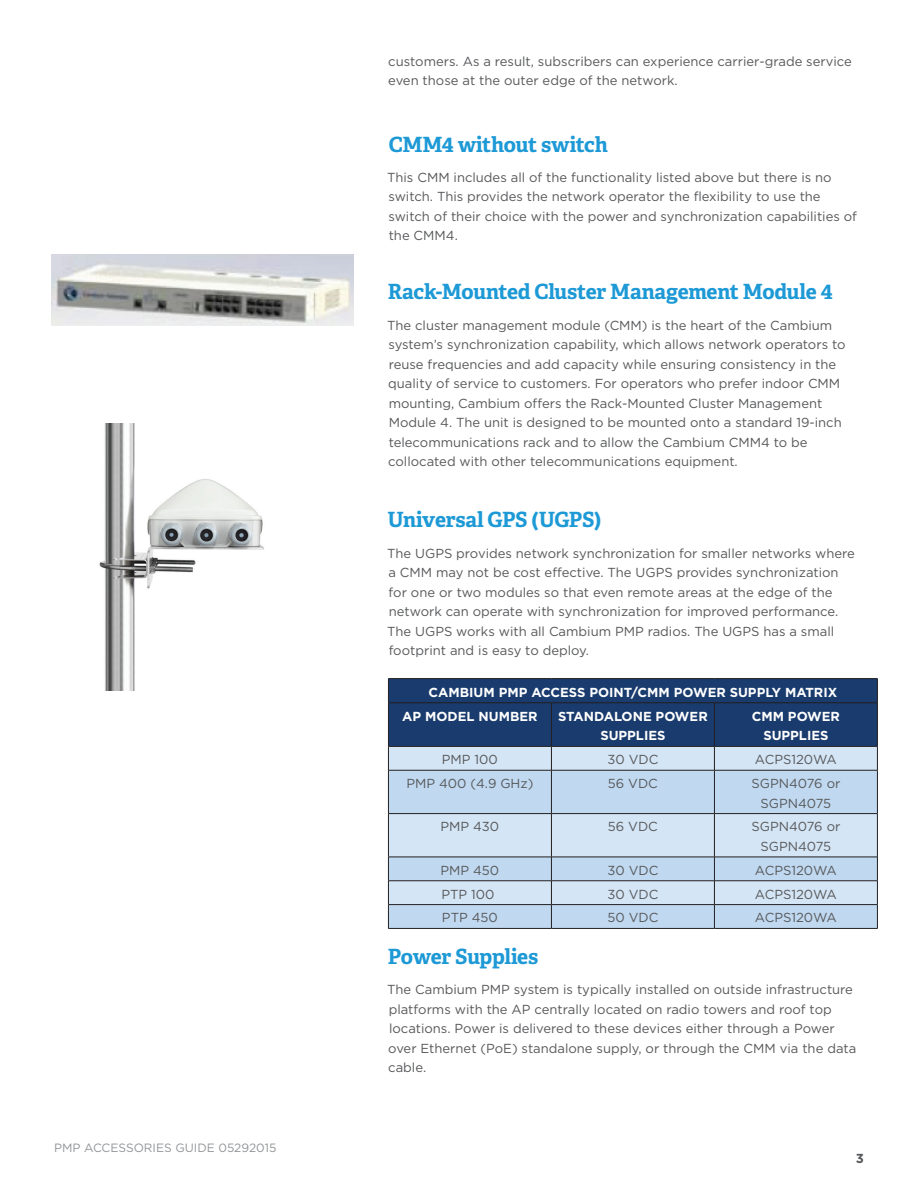
<style>
.page{position:relative;width:918px;height:1188px;background:#fff}
.page>*{position:absolute;margin:0;border:0;box-sizing:border-box;transform-origin:0 0}
.t1{font:700 21px "Adelle";letter-spacing:-.02em;color:#1d99d6}
.t2{font:13.05px/19.5px "Gotham";color:#57585a}
.t3{font:700 13.05px/19.5px "Gotham";color:#fff;text-align:center}
.t4{font:700 13.05px "Gotham";color:#57585a}
.t5{font:12px "Gotham";color:#939598}
</style>
<div class="page">
<img style="left:52px;top:255px;width:301px;height:71px">
<img style="left:99px;top:423px;width:165px;height:267px">
<svg style="left:389px;top:771px;width:488px;height:157px;background:#c6dcef"></svg>
<hr style="left:388px;top:678px;width:163px;height:1px;background:#231f20">
<hr style="left:551px;top:678px;width:163px;height:1px;background:#231f20">
<hr style="left:714px;top:678px;width:164px;height:1px;background:#231f20">
<hr style="left:388px;top:770px;width:163px;height:1px;background:#231f20">
<hr style="left:388px;top:770px;width:1px;height:43px;background:#231f20">
<hr style="left:551px;top:770px;width:163px;height:1px;background:#231f20">
<hr style="left:714px;top:770px;width:164px;height:1px;background:#231f20">
<hr style="left:877px;top:770px;width:1px;height:43px;background:#231f20">
<hr style="left:388px;top:813px;width:163px;height:1px;background:#231f20">
<hr style="left:388px;top:814px;width:1px;height:43px;background:#231f20">
<hr style="left:551px;top:813px;width:163px;height:1px;background:#231f20">
<hr style="left:714px;top:813px;width:164px;height:1px;background:#231f20">
<hr style="left:388px;top:857px;width:163px;height:1px;background:#231f20">
<hr style="left:551px;top:857px;width:163px;height:1px;background:#231f20">
<hr style="left:714px;top:857px;width:163px;height:1px;background:#231f20">
<hr style="left:388px;top:881px;width:163px;height:1px;background:#231f20">
<hr style="left:551px;top:881px;width:163px;height:1px;background:#231f20">
<hr style="left:714px;top:881px;width:163px;height:1px;background:#231f20">
<hr style="left:388px;top:904px;width:163px;height:1px;background:#231f20">
<svg style="left:388px;top:857px;width:1px;height:71px"></svg>
<hr style="left:551px;top:904px;width:163px;height:1px;background:#231f20">
<hr style="left:714px;top:904px;width:163px;height:1px;background:#231f20">
<hr style="left:388px;top:928px;width:163px;height:1px;background:#231f20">
<hr style="left:551px;top:928px;width:163px;height:1px;background:#231f20">
<hr style="left:714px;top:928px;width:164px;height:1px;background:#231f20">
<svg style="left:388px;top:679px;width:490px;height:91px;background:#47648c"></svg>
<hr style="left:551px;top:770px;width:1px;height:43px;background:#231f20">
<hr style="left:714px;top:770px;width:1px;height:43px;background:#231f20">
<hr style="left:551px;top:814px;width:1px;height:43px;background:#231f20">
<hr style="left:714px;top:814px;width:1px;height:43px;background:#231f20">
<hr style="left:877px;top:814px;width:1px;height:43px;background:#231f20">
<svg style="left:551px;top:857px;width:1px;height:71px"></svg>
<svg style="left:714px;top:857px;width:1px;height:71px"></svg>
<svg style="left:877px;top:857px;width:1px;height:71px"></svg>
<p class="t5" style="left:54px;top:1141px;width:224px">PMP ACCESSORIES GUIDE 05292015</p>
<p class="t2" style="left:388px;top:51px;width:465px">customers. As a result, subscribers can experience carrier-grade service even those at the outer edge of the network.</p>
<h1 class="t1" style="left:389px;top:131px;width:221px">CMM4 without switch</h1>
<p class="t2" style="left:387px;top:167px;width:471px">This CMM includes all of the functionality listed above but there is no switch. This provides the network operator the flexibility to use the switch of their choice with the power and synchronization capabilities of the CMM4.</p>
<h1 class="t1" style="left:388px;top:279px;width:447px">Rack-Mounted Cluster Management Module 4</h1>
<p class="t2" style="left:387px;top:315px;width:460px">The cluster management module (CMM) is the heart of the Cambium system’s synchronization capability, which allows network operators to reuse frequencies and add capacity while ensuring consistency in the quality of service to customers. For operators who prefer indoor CMM mounting, Cambium offers the Rack-Mounted Cluster Management Module 4. The unit is designed to be mounted onto a standard 19-inch telecommunications rack and to allow the Cambium CMM4 to be collocated with other telecommunications equipment.</p>
<h1 class="t1" style="left:388px;top:507px;width:215px">Universal GPS (UGPS)</h1>
<p class="t2" style="left:387px;top:543px;width:469px">The UGPS provides network synchronization for smaller networks where a CMM may not be cost effective. The UGPS provides synchronization for one or two modules so that even remote areas at the edge of the network can operate with synchronization for improved performance.<br>The UGPS works with all Cambium PMP radios. The UGPS has a small footprint and is easy to deploy.</p>
<p class="t3" style="left:402px;top:680px;width:437px;line-height:24.2px;text-align:left;text-indent:26px">CAMBIUM PMP ACCESS POINT/CMM POWER SUPPLY MATRIX<br>AP MODEL NUMBER</p>
<p class="t3" style="left:558px;top:706px;width:151px">STANDALONE POWER<br>SUPPLIES</p>
<p class="t3" style="left:752px;top:706px;width:90px">CMM POWER<br>SUPPLIES</p>
<p class="t2" style="left:442px;top:750px;width:58px">PMP 100</p>
<p class="t2" style="left:608px;top:750px;width:52px">30 VDC</p>
<p class="t2" style="left:755px;top:750px;width:83px">ACPS120WA</p>
<p class="t2" style="left:406px;top:774px;width:129px">PMP 400 (4.9 GHz)</p>
<p class="t2" style="left:608px;top:774px;width:51px">56 VDC</p>
<p class="t2" style="left:751px;top:774px;width:90px;text-align:center">SGPN4076 or<br>SGPN4075</p>
<p class="t2" style="left:441px;top:817px;width:60px">PMP 430</p>
<p class="t2" style="left:608px;top:817px;width:51px">56 VDC</p>
<p class="t2" style="left:751px;top:817px;width:90px;text-align:center">SGPN4076 or<br>SGPN4075</p>
<p class="t2" style="left:441px;top:860px;width:60px">PMP 450</p>
<p class="t2" style="left:607px;top:860px;width:52px">30 VDC</p>
<p class="t2" style="left:755px;top:860px;width:83px">ACPS120WA</p>
<p class="t2" style="left:441px;top:884px;width:55px">PTP 100</p>
<p class="t2" style="left:607px;top:884px;width:52px">30 VDC</p>
<p class="t2" style="left:755px;top:884px;width:83px">ACPS120WA</p>
<p class="t2" style="left:442px;top:908px;width:57px">PTP 450</p>
<p class="t2" style="left:607px;top:908px;width:52px">50 VDC</p>
<p class="t2" style="left:755px;top:908px;width:83px">ACPS120WA</p>
<h1 class="t1" style="left:388px;top:943px;width:152px">Power Supplies</h1>
<p class="t2" style="left:387px;top:980px;width:471px">The Cambium PMP system is typically installed on outside infrastructure platforms with the AP centrally located on radio towers and roof top locations. Power is delivered to these devices either through a Power over Ethernet (PoE) standalone supply, or through the CMM via the data cable.</p>
<p class="t4" style="left:856px;top:1151px;width:10px">3</p>
</div>
